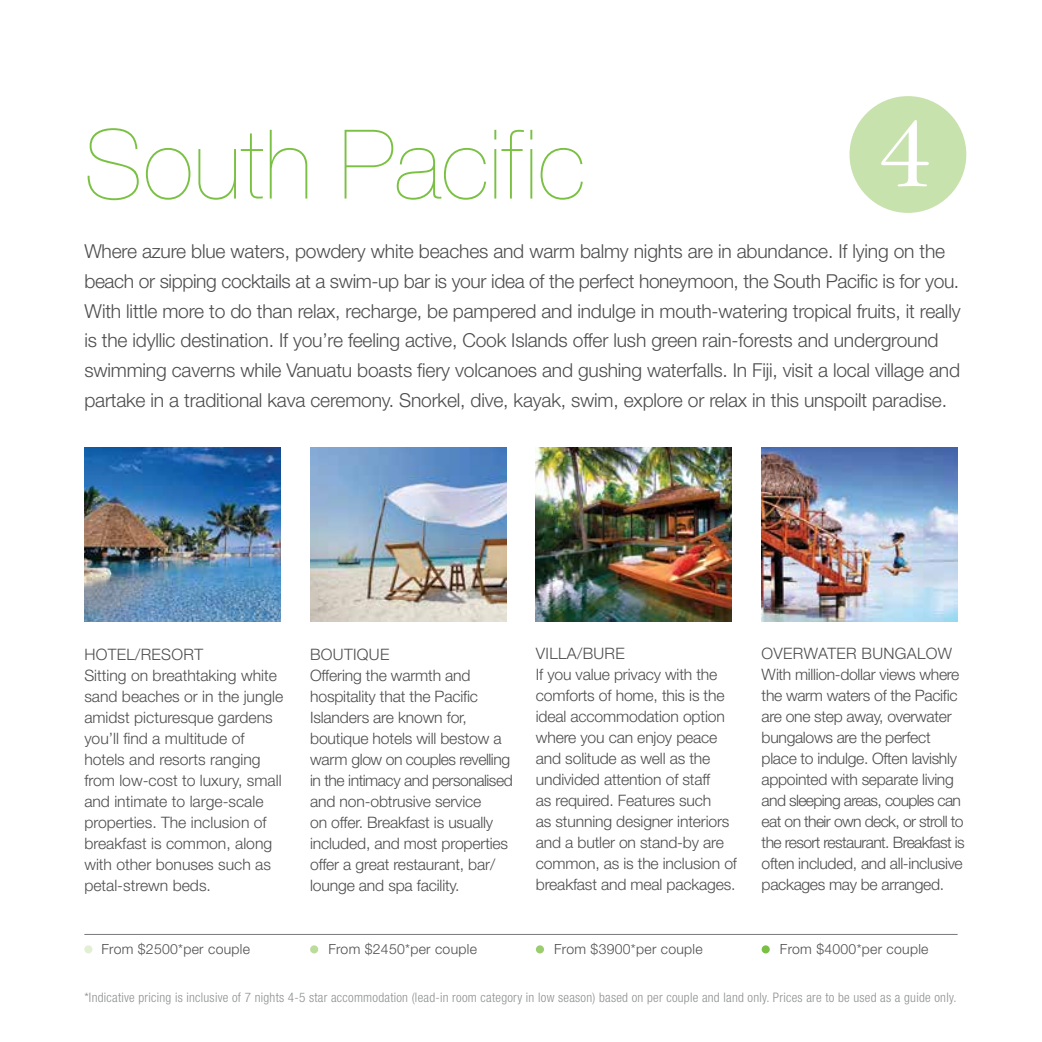
<style>
.page{position:relative;width:1042px;height:1042px;background:#fff}
.page>*{position:absolute;margin:0;border:0;box-sizing:border-box;transform-origin:0 0}
.t1{font:200 96.25px "Helvetica Neue LT Std";color:#7ac143}
.t2{font:95.9px "Baskerville BT";color:#fff}
.t3{font:300 19.25px/29.8px "Helvetica Neue LT Std";letter-spacing:-.01em;color:#4d4d4f}
.t4{font:300 15.75px/21px "Helvetica Neue LT Std";letter-spacing:-.01em;color:#4d4d4f}
.t5{font:300 14px "Helvetica Neue LT Std";letter-spacing:.02em;color:#4d4d4f}
.t6{font:300 condensed 13.12px "Helvetica Neue LT Std";letter-spacing:.02em;color:#8e9090}
</style>
<div class="page">
<div style="left:310px;top:945px;width:8px;height:8px;background:#bbdc9b;border-radius:50%"></div>
<img style="left:761px;top:447px;width:196px;height:174px">
<img style="left:536px;top:447px;width:196px;height:174px">
<img style="left:310px;top:447px;width:196px;height:174px">
<img style="left:84px;top:447px;width:196px;height:174px">
<hr style="left:84px;top:934px;width:873px;height:1px;background:#77787b">
<div style="left:84px;top:945px;width:8px;height:8px;background:#e2efd4;border-radius:50%"></div>
<div style="left:536px;top:945px;width:8px;height:8px;background:#9bcd6e;border-radius:50%"></div>
<div style="left:761px;top:945px;width:9px;height:8px;background:#7ac143;border-radius:50%"></div>
<div style="left:849px;top:96px;width:117px;height:117px;background:#c8e2ae;border-radius:50%"></div>
<h1 class="t1" style="left:84px;top:109px;width:503px">South Pacific</h1>
<h2 class="t2" style="left:879px;top:94px;width:54px">4</h2>
<p class="t3" style="left:84px;top:236px;width:878px">Where azure blue waters, powdery white beaches and warm balmy nights are in abundance. If lying on the beach or sipping cocktails at a swim-up bar is your idea of the perfect honeymoon, the South Pacific is for you.<br>With little more to do than relax, recharge, be pampered and indulge in mouth-watering tropical fruits, it really is the idyllic destination. If you’re feeling active, Cook Islands offer lush green rain-forests and underground swimming caverns while Vanuatu boasts fiery volcanoes and gushing waterfalls. In Fiji, visit a local village and partake in a traditional kava ceremony. Snorkel, dive, kayak, swim, explore or relax in this unspoilt paradise.</p>
<p class="t4" style="left:84px;top:643px;width:200px">HOTEL/RESORT<br>Sitting on breathtaking white sand beaches or in the jungle amidst picturesque gardens you’ll find a multitude of hotels and resorts ranging from low-cost to luxury, small and intimate to large-scale properties. The inclusion of breakfast is common, along with other bonuses such as petal-strewn beds.</p>
<p class="t4" style="left:310px;top:643px;width:204px">BOUTIQUE<br>Offering the warmth and hospitality that the Pacific<br>Islanders are known for, boutique hotels will bestow a warm glow on couples revelling in the intimacy and personalised and non-obtrusive service<br>on offer. Breakfast is usually included, and most properties offer a great restaurant, bar/ lounge and spa facility.</p>
<p class="t4" style="left:536px;top:643px;width:203px">VILLA/BURE<br>If you value privacy with the comforts of home, this is the ideal accommodation option where you can enjoy peace and solitude as well as the undivided attention of staff<br>as required. Features such<br>as stunning designer interiors and a butler on stand-by are common, as is the inclusion of breakfast and meal packages.</p>
<p class="t4" style="left:761px;top:643px;width:204px">OVERWATER BUNGALOW<br>With million-dollar views where the warm waters of the Pacific are one step away, overwater bungalows are the perfect place to indulge. Often lavishly appointed with separate living and sleeping areas, couples can eat on their own deck, or stroll to the resort restaurant. Breakfast is often included, and all-inclusive packages may be arranged.</p>
<p class="t5" style="left:101px;top:941px;width:150px">From $2500*per couple</p>
<p class="t5" style="left:328px;top:941px;width:150px">From $2450*per couple</p>
<p class="t5" style="left:554px;top:941px;width:150px">From $3900*per couple</p>
<p class="t5" style="left:780px;top:941px;width:150px">From $4000*per couple</p>
<p class="t6" style="left:84px;top:990px;width:873px">*Indicative pricing is inclusive of 7 nights 4-5 star accommodation (lead-in room category in low season) based on per couple and land only. Prices are to be used as a guide only.</p>
</div>
